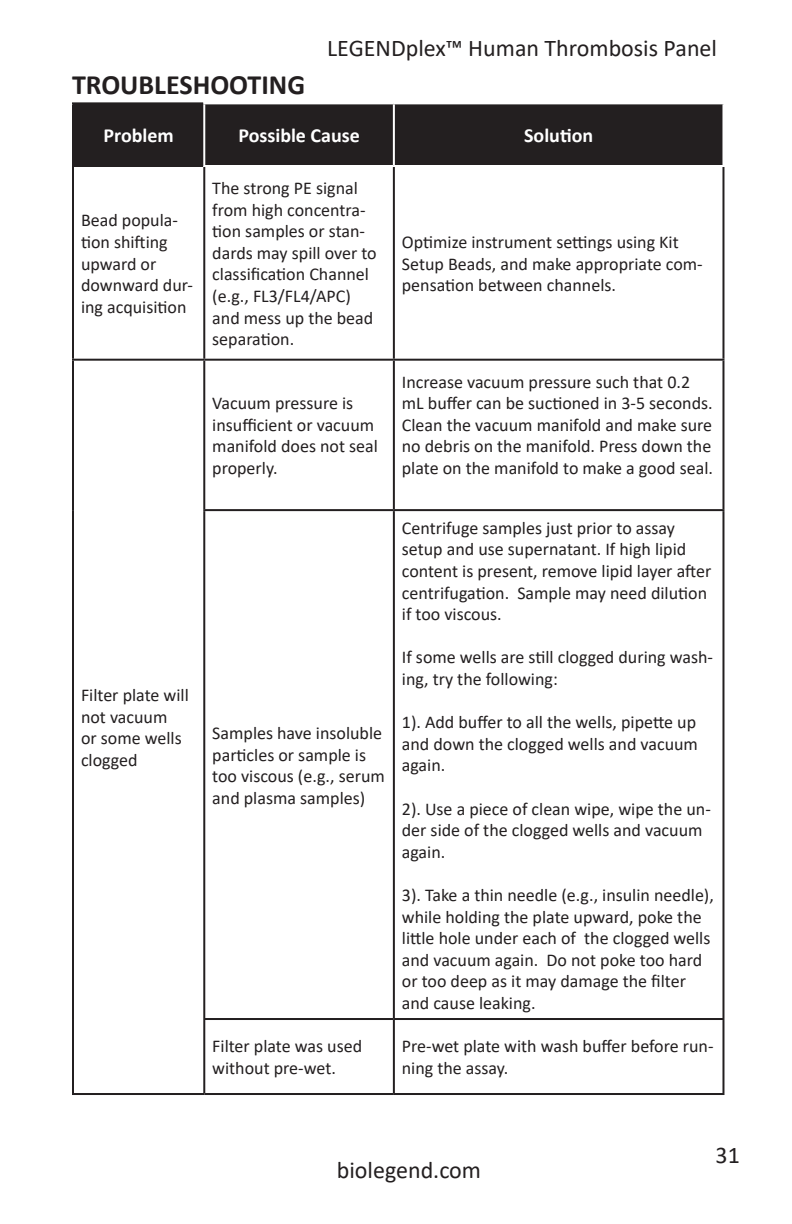
<style>
.page{position:relative;width:792px;height:1224px;background:#fff}
.page>*{position:absolute;margin:0;border:0;box-sizing:border-box;transform-origin:0 0}
.t1{font:700 28px "Calibri";color:#231f20}
.t2{font:24px "Calibri";color:#231f20}
.t3{font:700 20px "Calibri";color:#fff}
.Cover_title{font:18px/21.6px "Calibri";color:#231f20}
</style>
<div class="page">
<div style="left:73px;top:103px;width:131px;height:63px;background:#231f20"></div>
<div style="left:205px;top:104px;width:517px;height:61px;background:#231f20"></div>
<hr style="left:72px;top:167px;width:2px;height:192px;background:#231f20">
<hr style="left:203px;top:167px;width:2px;height:192px;background:#231f20">
<hr style="left:393px;top:167px;width:2px;height:192px;background:#231f20">
<hr style="left:722px;top:167px;width:2px;height:192px;background:#231f20">
<hr style="left:72px;top:359px;width:132px;height:2px;background:#231f20">
<hr style="left:72px;top:361px;width:2px;height:149px;background:#231f20">
<hr style="left:204px;top:359px;width:190px;height:2px;background:#231f20">
<hr style="left:203px;top:361px;width:2px;height:148px;background:#231f20">
<hr style="left:394px;top:359px;width:330px;height:2px;background:#231f20">
<hr style="left:393px;top:361px;width:2px;height:148px;background:#231f20">
<hr style="left:722px;top:361px;width:2px;height:148px;background:#231f20">
<hr style="left:72px;top:510px;width:2px;height:509px;background:#231f20">
<hr style="left:203px;top:509px;width:191px;height:2px;background:#231f20">
<hr style="left:203px;top:511px;width:2px;height:507px;background:#231f20">
<hr style="left:394px;top:509px;width:330px;height:2px;background:#231f20">
<hr style="left:393px;top:511px;width:2px;height:507px;background:#231f20">
<hr style="left:722px;top:511px;width:2px;height:507px;background:#231f20">
<hr style="left:72px;top:1019px;width:2px;height:74px;background:#231f20">
<hr style="left:203px;top:1018px;width:191px;height:2px;background:#231f20">
<hr style="left:203px;top:1020px;width:2px;height:73px;background:#231f20">
<hr style="left:394px;top:1018px;width:330px;height:2px;background:#231f20">
<hr style="left:393px;top:1020px;width:2px;height:73px;background:#231f20">
<hr style="left:722px;top:1020px;width:2px;height:73px;background:#231f20">
<hr style="left:72px;top:1093px;width:132px;height:2px;background:#231f20">
<hr style="left:204px;top:1093px;width:190px;height:2px;background:#231f20">
<hr style="left:394px;top:1093px;width:330px;height:2px;background:#231f20">
<hr style="left:72px;top:102px;width:131px;height:2px;background:#231f20">
<hr style="left:72px;top:104px;width:2px;height:61px;background:#231f20">
<hr style="left:72px;top:165px;width:131px;height:2px;background:#231f20">
<hr style="left:203px;top:102px;width:191px;height:2px;background:#fff">
<hr style="left:203px;top:104px;width:2px;height:61px;background:#fff">
<hr style="left:393px;top:104px;width:2px;height:61px;background:#fff">
<hr style="left:203px;top:165px;width:191px;height:2px;background:#fff">
<h2 class="t2" style="left:327px;top:31px;width:391px">LEGENDplex™ Human Thrombosis Panel</h2>
<p class="t1" style="left:72px;top:65px;width:235px">TROUBLESHOOTING</p>
<p class="t3" style="left:104px;top:121px;width:72px">Problem</p>
<p class="t3" style="left:238px;top:121px;width:123px">Possible Cause</p>
<p class="t3" style="left:524px;top:121px;width:71px">Solution</p>
<p class="Cover_title" style="left:81px;top:209px;width:114px">Bead popula&shy;tion shifting upward or downward dur&shy;ing acquisition</p>
<p class="Cover_title" style="left:81px;top:684px;width:109px">Filter plate will not vacuum<br>or some wells clogged</p>
<p class="Cover_title" style="left:212px;top:177px;width:166px">The strong PE signal from high concentra&shy;tion samples or stan&shy;dards may spill over to classification Channel (e.g., FL3/FL4/APC) and mess up the bead separation.</p>
<p class="Cover_title" style="left:212px;top:392px;width:167px">Vacuum pressure is insufficient or vacuum manifold does not seal properly.</p>
<p class="Cover_title" style="left:212px;top:722px;width:174px">Samples have insoluble particles or sample is too viscous (e.g., serum and plasma samples)</p>
<p class="Cover_title" style="left:402px;top:231px;width:302px">Optimize instrument settings using Kit<br>Setup Beads, and make appropriate com&shy;pensation between channels.</p>
<p class="Cover_title" style="left:402px;top:370px;width:313px">Increase vacuum pressure such that 0.2 mL buffer can be suctioned in 3-5 seconds.<br>Clean the vacuum manifold and make sure no debris on the manifold. Press down the plate on the manifold to make a good seal.</p>
<p class="Cover_title" style="left:402px;top:516px;width:311px">Centrifuge samples just prior to assay setup and use supernatant. If high lipid content is present, remove lipid layer after centrifugation. Sample may need dilution if too viscous.</p>
<p class="Cover_title" style="left:402px;top:646px;width:313px">If some wells are still clogged during wash&shy;ing, try the following:</p>
<p class="Cover_title" style="left:402px;top:711px;width:298px;text-align:justify">1). Add buffer to all the wells, pipette up and down the clogged wells and vacuum again.</p>
<p class="Cover_title" style="left:402px;top:797px;width:310px">2). Use a piece of clean wipe, wipe the un&shy;der side of the clogged wells and vacuum again.</p>
<p class="Cover_title" style="left:402px;top:884px;width:314px">3). Take a thin needle (e.g., insulin needle), while holding the plate upward, poke the little hole under each of the clogged wells and vacuum again. Do not poke too hard or too deep as it may damage the filter and cause leaking.</p>
<p class="Cover_title" style="left:212px;top:1035px;width:151px">Filter plate was used without pre-wet.</p>
<p class="Cover_title" style="left:402px;top:1035px;width:313px">Pre-wet plate with wash buffer before run&shy;ning the assay.</p>
<h2 class="t2" style="left:337px;top:1153px;width:146px">biolegend.com</h2>
<h2 class="t2" style="left:716px;top:1138px;width:26px">31</h2>
</div>
